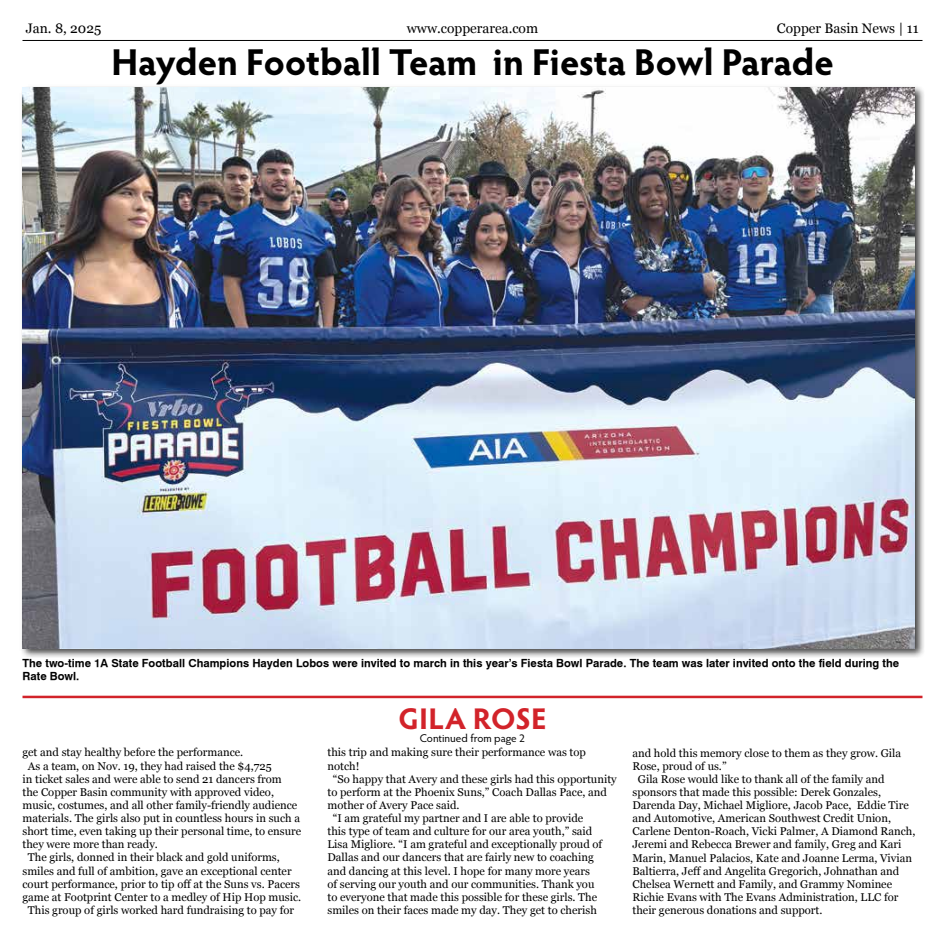
<style>
.page{position:relative;width:945px;height:945px;background:#fff}
.page>*{position:absolute;margin:0;border:0;box-sizing:border-box;transform-origin:0 0}
.t1{font:700 37.5px "Hypatia Sans Pro";letter-spacing:-.005em;color:#000}
.t2{font:700 30px "Hypatia Sans Pro";letter-spacing:.005em;color:#d2232a}
.t3{font:13.75px "Georgia";color:#000}
.t4{font:11.25px "Georgia";color:#000}
.t5{font:700 11.25px/13.1px "Geneva";color:#000}
.t6{font:11.25px "Hypatia Sans Pro";color:#000}
</style>
<div class="page">
<hr style="left:22px;top:40px;width:900px;height:1px;background:#000">
<div style="left:20px;top:84px;width:905px;height:575px;background:#000;opacity:.75"></div>
<img style="left:22px;top:87px;width:892px;height:561px">
<hr style="left:22px;top:696px;width:900px;height:2px;background:#d2232a">
<p class="t3" style="left:26px;top:18px;width:77px">Jan. 8, 2025</p>
<p class="t3" style="left:407px;top:18px;width:133px">www.copperarea.com</p>
<p class="t3" style="left:777px;top:18px;width:143px">Copper Basin News | 11</p>
<h1 class="t1" style="left:111px;top:36px;width:724px">Hayden Football Team in Fiesta Bowl Parade</h1>
<p class="t5" style="left:22px;top:656px;width:878px">The two-time 1A State Football Champions Hayden Lobos were invited to march in this year’s Fiesta Bowl Parade. The team was later invited onto the field during the<br>Rate Bowl.</p>
<p class="t4" style="left:22px;top:744px;width:222px">get and stay healthy before the performance.</p>
<p class="t4" style="left:28px;top:757px;width:245px">As a team, on Nov. 19, they had raised the $4,725</p>
<p class="t4" style="left:22px;top:771px;width:261px">in ticket sales and were able to send 21 dancers from</p>
<p class="t4" style="left:22px;top:784px;width:253px">the Copper Basin community with approved video,</p>
<p class="t4" style="left:22px;top:797px;width:276px">music, costumes, and all other family-friendly audience</p>
<p class="t4" style="left:22px;top:810px;width:279px">materials. The girls also put in countless hours in such a</p>
<p class="t4" style="left:22px;top:823px;width:280px">short time, even taking up their personal time, to ensure</p>
<p class="t4" style="left:22px;top:836px;width:137px">they were more than ready.</p>
<p class="t4" style="left:28px;top:849px;width:253px">The girls, donned in their black and gold uniforms,</p>
<p class="t4" style="left:22px;top:862px;width:271px">smiles and full of ambition, gave an exceptional center</p>
<p class="t4" style="left:22px;top:876px;width:279px">court performance, prior to tip off at the Suns vs. Pacers</p>
<p class="t4" style="left:22px;top:889px;width:280px">game at Footprint Center to a medley of Hip Hop music.</p>
<p class="t4" style="left:28px;top:902px;width:268px">This group of girls worked hard fundraising to pay for</p>
<h2 class="t2" style="left:398px;top:697px;width:150px">GILA ROSE</h2>
<p class="t6" style="left:420px;top:731px;width:107px">Continued from page 2</p>
<p class="t4" style="left:327px;top:744px;width:260px">this trip and making sure their performance was top</p>
<p class="t4" style="left:327px;top:757px;width:33px">notch!</p>
<p class="t4" style="left:333px;top:771px;width:285px">“So happy that Avery and these girls had this opportunity</p>
<p class="t4" style="left:327px;top:784px;width:281px">to perform at the Phoenix Suns,” Coach Dallas Pace, and</p>
<p class="t4" style="left:327px;top:797px;width:134px">mother of Avery Pace said.</p>
<p class="t4" style="left:333px;top:810px;width:252px">“I am grateful my partner and I are able to provide</p>
<p class="t4" style="left:327px;top:823px;width:266px">this type of team and culture for our area youth,” said</p>
<p class="t4" style="left:327px;top:836px;width:276px">Lisa Migliore. “I am grateful and exceptionally proud of</p>
<p class="t4" style="left:327px;top:849px;width:268px">Dallas and our dancers that are fairly new to coaching</p>
<p class="t4" style="left:327px;top:863px;width:264px">and dancing at this level. I hope for many more years</p>
<p class="t4" style="left:327px;top:876px;width:268px">of serving our youth and our communities. Thank you</p>
<p class="t4" style="left:327px;top:889px;width:271px">to everyone that made this possible for these girls. The</p>
<p class="t4" style="left:327px;top:902px;width:271px">smiles on their faces made my day. They get to cherish</p>
<p class="t4" style="left:632px;top:744px;width:270px">and hold this memory close to them as they grow. Gila</p>
<p class="t4" style="left:632px;top:758px;width:96px">Rose, proud of us.”</p>
<p class="t4" style="left:638px;top:771px;width:248px">Gila Rose would like to thank all of the family and</p>
<p class="t4" style="left:632px;top:784px;width:250px">sponsors that made this possible: Derek Gonzales,</p>
<p class="t4" style="left:632px;top:797px;width:278px">Darenda Day, Michael Migliore, Jacob Pace, Eddie Tire</p>
<p class="t4" style="left:632px;top:810px;width:260px">and Automotive, American Southwest Credit Union,</p>
<p class="t4" style="left:632px;top:823px;width:285px">Carlene Denton-Roach, Vicki Palmer, A Diamond Ranch,</p>
<p class="t4" style="left:632px;top:836px;width:270px">Jeremi and Rebecca Brewer and family, Greg and Kari</p>
<p class="t4" style="left:632px;top:849px;width:281px">Marin, Manuel Palacios, Kate and Joanne Lerma, Vivian</p>
<p class="t4" style="left:632px;top:863px;width:268px">Baltierra, Jeff and Angelita Gregorich, Johnathan and</p>
<p class="t4" style="left:632px;top:876px;width:261px">Chelsea Wernett and Family, and Grammy Nominee</p>
<p class="t4" style="left:632px;top:889px;width:268px">Richie Evans with The Evans Administration, LLC for</p>
<p class="t4" style="left:632px;top:902px;width:192px">their generous donations and support.</p>
</div>
